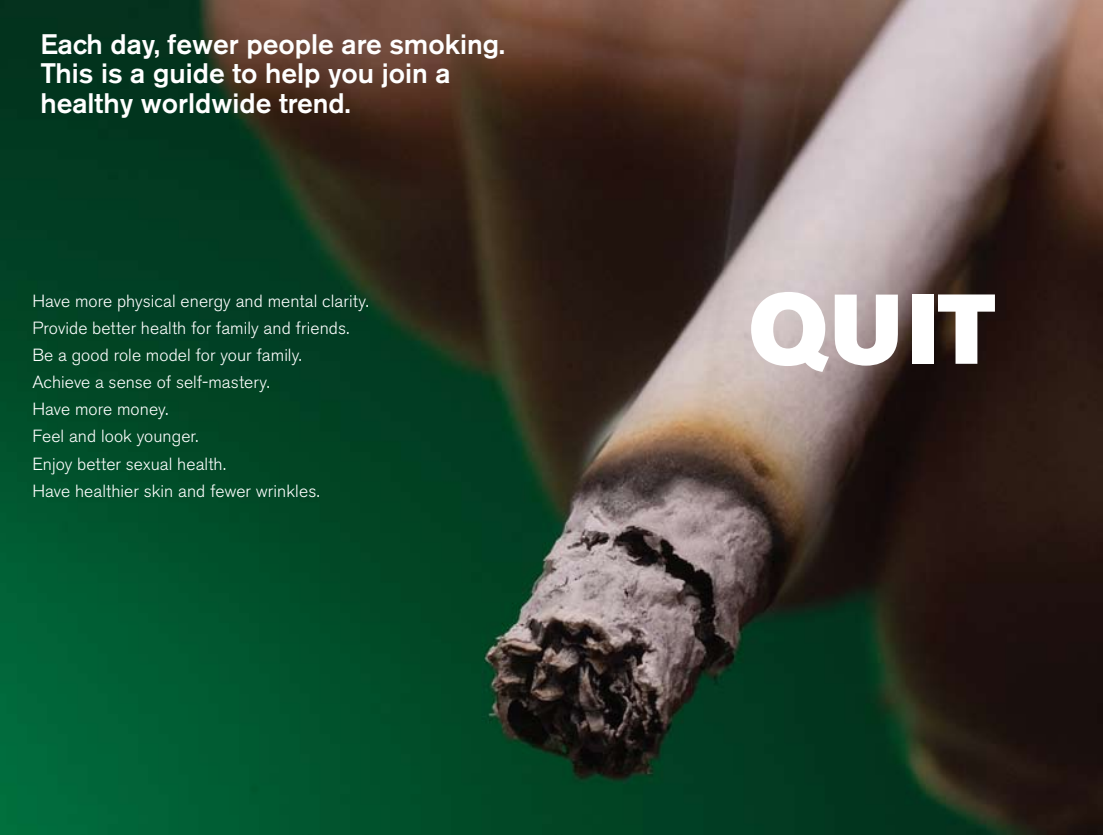
<style>
.page{position:relative;width:1103px;height:835px;background:#fff}
.page>*{position:absolute;margin:0;border:0;box-sizing:border-box;transform-origin:0 0}
.t1{font:98px "Akzidenz Grotesk BE Super";color:#fff}
.t2{font:500 28px/29.8px "Akzidenz Grotesk BE";color:#fff}
.t3{font:300 17.5px/27.1px "Akzidenz Grotesk BE";letter-spacing:.005em;color:#fff}
</style>
<div class="page">
<img style="left:0;top:0;width:1102px;height:835px">
<h2 class="t2" style="left:40px;top:29px;width:466px">Each day, fewer people are smoking.<br>This is a guide to help you join a healthy worldwide trend.</h2>
<p class="t3" style="left:32px;top:287px;width:338px">Have more physical energy and mental clarity.<br>Provide better health for family and friends.<br>Be a good role model for your family.<br>Achieve a sense of self-mastery.<br>Have more money.<br>Feel and look younger.<br>Enjoy better sexual health.<br>Have healthier skin and fewer wrinkles.</p>
<h1 class="t1" style="left:748px;top:272px;width:248px">QUIT</h1>
</div>
